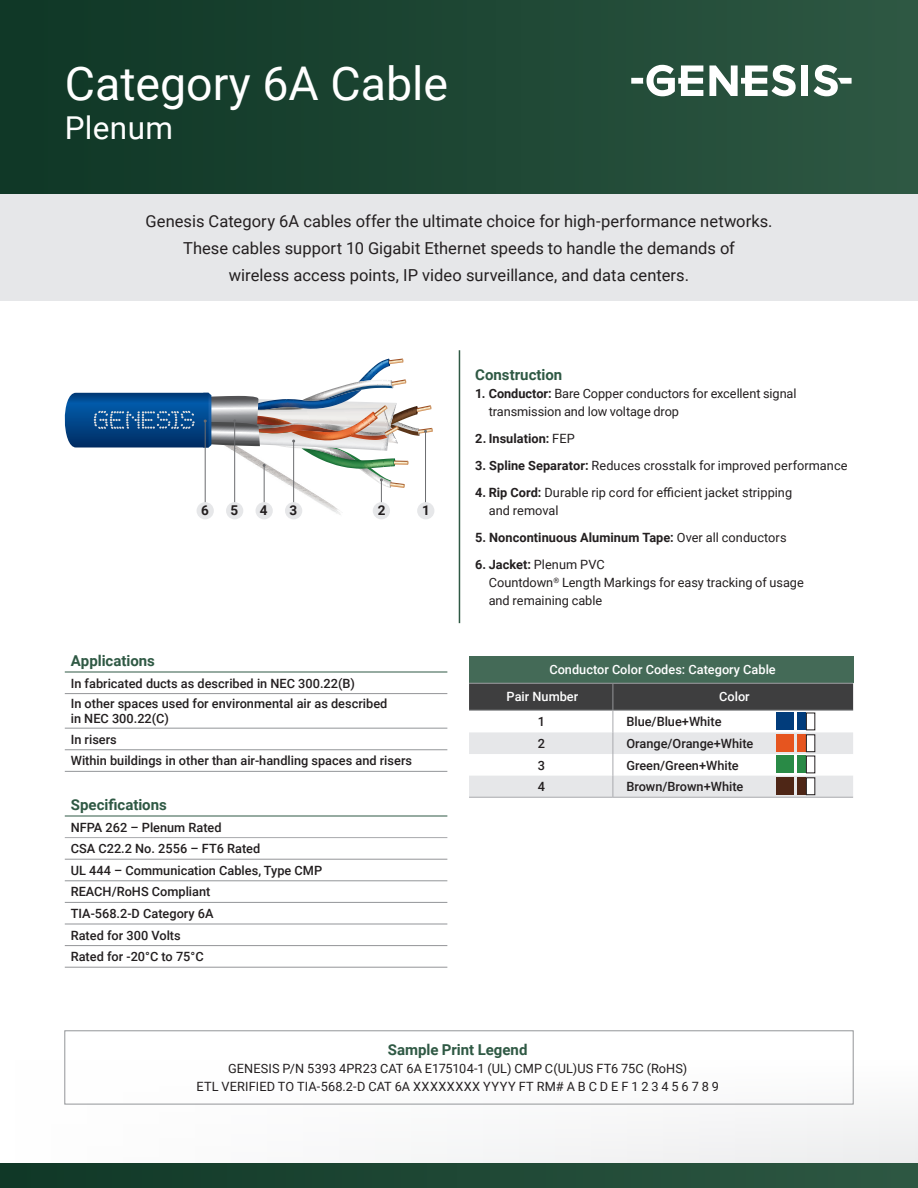
<style>
.page{position:relative;width:918px;height:1188px;background:#fff}
.page>*{position:absolute;margin:0;border:0;box-sizing:border-box;transform-origin:0 0}
.Main_Heading_H1{font:46.5px "Roboto";color:#fff}
.Main_Heading_H1-2{font:31.5px "Roboto";letter-spacing:.01em;color:#fff}
.Body__9_12_Roboto{font:16.5px/27px "Roboto";color:#231f20;text-align:center}
.Body__9_12_Roboto-2{font:700 15px "Roboto";color:#2f5944}
.Sidebar__Body{font:700 13.5px "Roboto";color:#231f20}
.Body__9_12_Roboto-3{font:12.75px/18px "Roboto";color:#231f20}
.t1{font:500 12.75px/15px "Roboto";color:#231f20}
.Body__9_12_Roboto-4{font:700 12.75px "Roboto";letter-spacing:.005em;color:#231f20}
.Table__Body{font:500 12.75px "Roboto";color:#fff}
.Table__Header__All_Cap___left_align{font:500 12.75px "Roboto";color:#fff}
.s1{font-weight:700}
.s2{font-weight:400}
</style>
<div class="page">
<div style="left:0;top:1060px;width:918px;height:128px;background:#fbfbfb"></div>
<svg style="left:64px;top:359px;width:369px;height:145px"></svg>
<div style="left:373px;top:502px;width:17px;height:17px;background:#e6e7e9;border-radius:50%"></div>
<div style="left:0;top:190px;width:918px;height:111px;background:#e6e7e9"></div>
<div style="left:256px;top:502px;width:17px;height:17px;background:#e6e7e9;border-radius:50%"></div>
<div style="left:285px;top:502px;width:17px;height:17px;background:#e6e7e9;border-radius:50%"></div>
<div style="left:197px;top:502px;width:17px;height:17px;background:#e6e7e9;border-radius:50%"></div>
<div style="left:226px;top:502px;width:17px;height:17px;background:#e6e7e9;border-radius:50%"></div>
<div style="left:417px;top:502px;width:17px;height:17px;background:#e6e7e9;border-radius:50%"></div>
<hr style="left:459px;top:350px;width:1px;height:273px;background:#2f5944">
<div style="left:0;top:1164px;width:918px;height:24px;background:linear-gradient(to right,#103827,#2d5742)"></div>
<hr style="left:65px;top:693px;width:382px;height:1px;background:#939598">
<hr style="left:65px;top:728px;width:382px;height:1px;background:#939598">
<hr style="left:65px;top:749px;width:382px;height:1px;background:#939598">
<hr style="left:65px;top:771px;width:382px;height:1px;background:#939598">
<hr style="left:65px;top:672px;width:382px;height:1px;background:#2f5944">
<hr style="left:65px;top:859px;width:382px;height:1px;background:#939598">
<hr style="left:65px;top:880px;width:382px;height:1px;background:#939598">
<hr style="left:65px;top:902px;width:382px;height:1px;background:#939598">
<hr style="left:65px;top:924px;width:382px;height:1px;background:#939598">
<hr style="left:65px;top:945px;width:382px;height:1px;background:#939598">
<hr style="left:65px;top:967px;width:382px;height:1px;background:#939598">
<hr style="left:65px;top:816px;width:382px;height:1px;background:#2f5944">
<hr style="left:65px;top:837px;width:382px;height:1px;background:#a8a9ad">
<div style="left:64px;top:1030px;width:790px;height:75px;border:1px solid #939598"></div>
<div style="left:0;top:0;width:918px;height:194px;background:linear-gradient(to right,#0e3625,#2d5742)"></div>
<svg style="left:814px;top:65px;width:38px;height:31px"></svg>
<svg style="left:631px;top:65px;width:72px;height:31px"></svg>
<div style="left:801px;top:65px;width:7px;height:31px;background:#fff"></div>
<svg style="left:709px;top:65px;width:87px;height:31px"></svg>
<div style="left:469px;top:656px;width:384px;height:27px;background:#446a57"></div>
<svg style="left:469px;top:683px;width:384px;height:114px"></svg>
<hr style="left:469px;top:797px;width:144px;height:1px;background:#a8a9ad">
<hr style="left:613px;top:797px;width:240px;height:1px;background:#a8a9ad">
<div style="left:798px;top:713px;width:8px;height:17px;background:#013c7b"></div>
<div style="left:798px;top:756px;width:8px;height:17px;background:#298a46"></div>
<div style="left:776px;top:713px;width:17px;height:17px;background:#013c7b"></div>
<div style="left:776px;top:756px;width:17px;height:17px;background:#298a46"></div>
<div style="left:776px;top:735px;width:17px;height:17px;background:#e6551f"></div>
<div style="left:776px;top:778px;width:17px;height:17px;background:#4e2616"></div>
<div style="left:798px;top:735px;width:8px;height:17px;background:#e6551f"></div>
<div style="left:798px;top:778px;width:8px;height:17px;background:#4e2616"></div>
<div style="left:806px;top:713px;width:9px;height:17px;background:#fff"></div>
<div style="left:806px;top:713px;width:9px;height:17px;border:1px solid #231f20"></div>
<div style="left:806px;top:756px;width:9px;height:17px;background:#fff"></div>
<div style="left:806px;top:756px;width:9px;height:17px;border:1px solid #231f20"></div>
<div style="left:806px;top:735px;width:9px;height:17px;background:#fff"></div>
<div style="left:806px;top:735px;width:9px;height:17px;border:1px solid #231f20"></div>
<div style="left:806px;top:778px;width:9px;height:17px;background:#fff"></div>
<div style="left:806px;top:778px;width:9px;height:17px;border:1px solid #231f20"></div>
<p class="Main_Heading_H1" style="left:65px;top:51px;width:385px">Category 6A Cable</p>
<p class="Main_Heading_H1-2" style="left:65px;top:105px;width:110px">Plenum</p>
<p class="Body__9_12_Roboto" style="left:145px;top:207px;width:629px">Genesis Category 6A cables offer the ultimate choice for high-performance networks.<br>These cables support 10 Gigabit Ethernet speeds to handle the demands of<br>wireless access points, IP video surveillance, and data centers.</p>
<p class="Sidebar__Body" style="left:201px;top:501px;width:9px">6</p>
<p class="Sidebar__Body" style="left:230px;top:501px;width:9px">5</p>
<p class="Sidebar__Body" style="left:260px;top:501px;width:9px">4</p>
<p class="Sidebar__Body" style="left:289px;top:501px;width:9px">3</p>
<p class="Sidebar__Body" style="left:378px;top:501px;width:9px">2</p>
<p class="Sidebar__Body" style="left:422px;top:501px;width:9px">1</p>
<p class="Body__9_12_Roboto-2" style="left:71px;top:650px;width:86px">Applications</p>
<p class="t1" style="left:71px;top:675px;width:286px">In fabricated ducts as described in NEC 300.22(B)</p>
<p class="t1" style="left:71px;top:696px;width:318px">In other spaces used for environmental air as described in NEC 300.22(C)</p>
<p class="t1" style="left:71px;top:731px;width:48px">In risers</p>
<p class="t1" style="left:71px;top:753px;width:343px">Within buildings in other than air-handling spaces and risers</p>
<p class="Body__9_12_Roboto-2" style="left:71px;top:794px;width:98px">Specifications</p>
<p class="t1" style="left:71px;top:819px;width:152px">NFPA 262 – Plenum Rated</p>
<p class="t1" style="left:71px;top:841px;width:191px">CSA C22.2 No. 2556 – FT6 Rated</p>
<p class="t1" style="left:71px;top:862px;width:253px">UL 444 – Communication Cables, Type CMP</p>
<p class="t1" style="left:71px;top:884px;width:141px">REACH/RoHS Compliant</p>
<p class="t1" style="left:71px;top:905px;width:144px">TIA-568.2-D Category 6A</p>
<p class="t1" style="left:71px;top:927px;width:111px">Rated for 300 Volts</p>
<p class="t1" style="left:71px;top:949px;width:134px">Rated for -20°C to 75°C</p>
<p class="Body__9_12_Roboto-2" style="left:475px;top:364px;width:89px">Construction</p>
<p class="Body__9_12_Roboto-3" style="left:489px;top:384px;width:309px;text-indent:-14px"><span class="s1">1. Conductor:</span> Bare Copper conductors for excellent signal transmission and low voltage drop</p>
<p class="Body__9_12_Roboto-4" style="left:475px;top:429px;width:101px">2. Insulation: <span class="s2">FEP</span></p>
<p class="Body__9_12_Roboto-3" style="left:475px;top:456px;width:374px"><span class="s1">3. Spline Separator:</span> Reduces crosstalk for improved performance</p>
<p class="Body__9_12_Roboto-3" style="left:489px;top:483px;width:305px;text-indent:-14px"><span class="s1">4. Rip Cord:</span> Durable rip cord for efficient jacket stripping and removal</p>
<p class="Body__9_12_Roboto-4" style="left:475px;top:528px;width:313px">5. Noncontinuous Aluminum Tape: <span class="s2">Over all conductors</span></p>
<p class="Body__9_12_Roboto-3" style="left:489px;top:555px;width:317px;text-indent:-14px"><span class="s1">6. Jacket:</span> Plenum PVC<br>Countdown<sup>®</sup> Length Markings for easy tracking of usage and remaining cable</p>
<p class="Table__Body" style="left:549px;top:661px;width:228px">Conductor Color Codes: Category Cable</p>
<p class="Table__Header__All_Cap___left_align" style="left:507px;top:688px;width:73px">Pair Number</p>
<p class="Table__Header__All_Cap___left_align" style="left:719px;top:688px;width:32px">Color</p>
<p class="t1" style="left:538px;top:714px;width:9px">1</p>
<p class="t1" style="left:626px;top:714px;width:97px">Blue/Blue+White</p>
<p class="t1" style="left:538px;top:736px;width:9px">2</p>
<p class="t1" style="left:626px;top:736px;width:129px">Orange/Orange+White</p>
<p class="t1" style="left:538px;top:757px;width:9px">3</p>
<p class="t1" style="left:626px;top:757px;width:114px">Green/Green+White</p>
<p class="t1" style="left:538px;top:779px;width:9px">4</p>
<p class="t1" style="left:626px;top:779px;width:119px">Brown/Brown+White</p>
<p class="Body__9_12_Roboto-2" style="left:388px;top:1039px;width:141px">Sample Print Legend</p>
<p class="Body__9_12_Roboto-3" style="left:196px;top:1059px;width:524px;text-align:center">GENESIS P/N 5393 4PR23 CAT 6A E175104-1 (UL) CMP C(UL)US FT6 75C (RoHS)<br>ETL VERIFIED TO TIA-568.2-D CAT 6A XXXXXXXX YYYY FT RM# A B C D E F 1 2 3 4 5 6 7 8 9</p>
</div>
